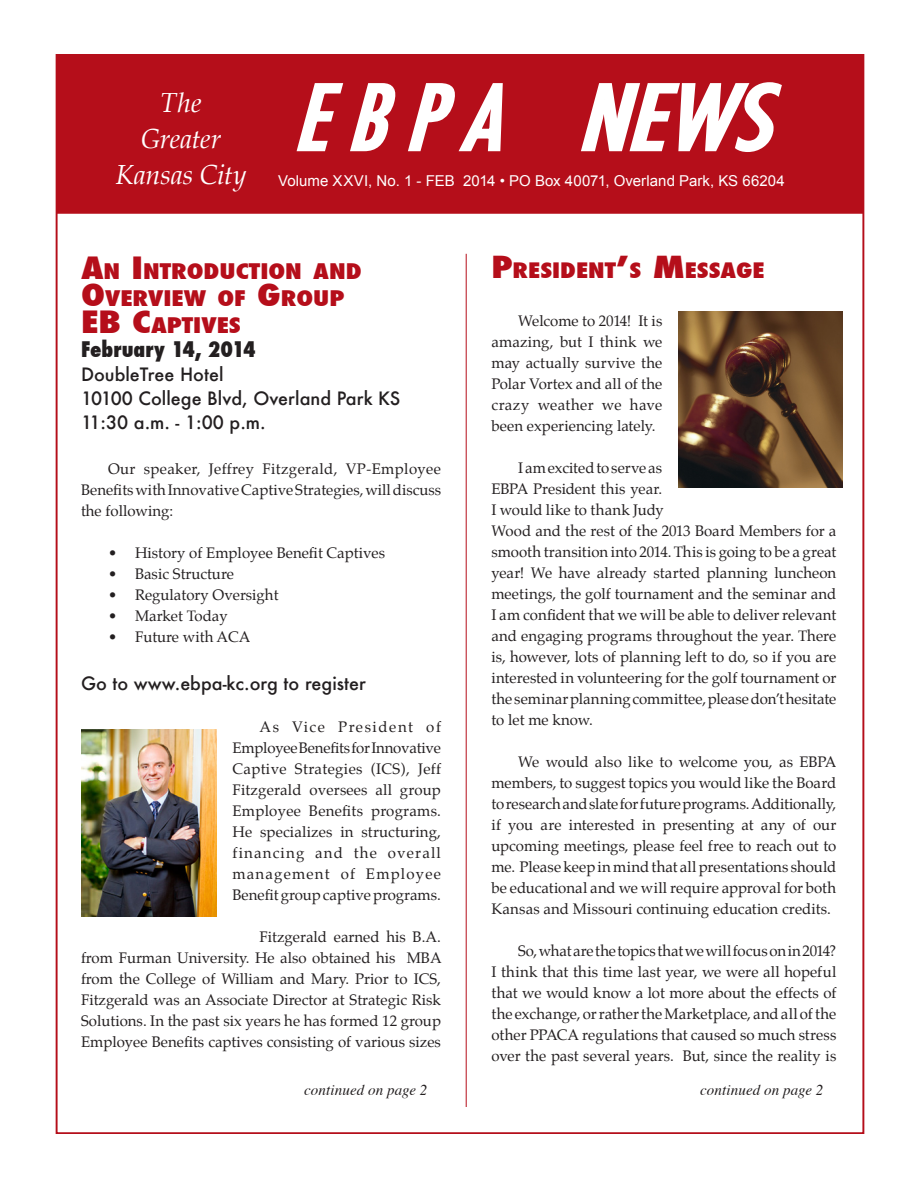
<style>
.page{position:relative;width:918px;height:1188px;background:#fff}
.page>*{position:absolute;margin:0;border:0;box-sizing:border-box;transform-origin:0 0}
.t1{font:italic 500 condensed 86.4px "Futura";color:#fff;scale:1.08 1}
.t2{font:italic 27px "Palatino";letter-spacing:-.005em;color:#fff}
.Headline{font:800 condensed 21px/27px "Futura";color:#b50e1a;scale:1.25 1}
.Headline-2{font:800 condensed 21px "Futura";color:#231f20}
.Headline-3{font:800 condensed 20.85px "Futura";color:#b50e1a;scale:1.25 1}
.Headline-4{font:500 18px "Futura";color:#231f20}
.Body_text{font:15px/21px "Palatino";color:#231f20;text-align:justify}
.t3{font:15px "Arial";letter-spacing:.005em;color:#fff}
.Body_text-2{font:italic 15px "Times";letter-spacing:.01em;color:#231f20}
.s1{font-size:30px}
.s2{font-size:29.7px}
</style>
<div class="page">
<div style="left:56px;top:54px;width:808px;height:160px;background:#b50e1a;border:2px solid #b50e1a"></div>
<img style="left:679px;top:311px;width:163px;height:177px">
<svg style="left:296px;top:83px;width:100px;height:69px"></svg>
<svg style="left:408px;top:83px;width:95px;height:69px"></svg>
<svg style="left:579px;top:54px;width:205px;height:98px"></svg>
<hr style="left:466px;top:254px;width:1px;height:853px;background:#b50e1a">
<img style="left:81px;top:729px;width:135px;height:187px">
<p class="t2" style="left:161px;top:82px;width:42px">The</p>
<p class="t2" style="left:141px;top:118px;width:82px">Greater</p>
<p class="t2" style="left:116px;top:154px;width:133px">Kansas City</p>
<p class="t1" style="left:293px;top:62px;width:471px">EBPA NEWS</p>
<p class="t3" style="left:278px;top:171px;width:508px">Volume XXVI, No. 1 - FEB 2014 • PO Box 40071, Overland Park, KS 66204</p>
<p class="Headline" style="left:81px;top:257px;width:226px"><span class="s1">A</span>N <span class="s1">I</span>NTRODUCTION AND<br><span class="s1">O</span>VERVIEW OF <span class="s1">G</span>ROUP</p>
<p class="Headline" style="left:81px;top:311px;width:129px"><span class="s1">EB C</span>APTIVES</p>
<p class="Headline-2" style="left:81px;top:334px;width:176px">February 14, 2014</p>
<p class="Headline-4" style="left:81px;top:362px;width:144px">DoubleTree Hotel</p>
<p class="Headline-4" style="left:81px;top:386px;width:321px">10100 College Blvd, Overland Park KS</p>
<p class="Headline-4" style="left:81px;top:410px;width:186px">11:30 a.m. - 1:00 p.m.</p>
<p class="Body_text" style="left:81px;top:458px;width:362px;text-indent:27px">Our speaker, Jeffrey Fitzgerald, VP-Employee Benefits with Innovative Captive Strategies, will discuss the following:</p>
<p class="Body_text" style="left:108px;top:542px;width:279px">• History of Employee Benefit Captives</p>
<p class="Body_text" style="left:108px;top:563px;width:127px">• Basic Structure</p>
<p class="Body_text" style="left:108px;top:584px;width:172px">• Regulatory Oversight</p>
<p class="Body_text" style="left:108px;top:605px;width:121px">• Market Today</p>
<p class="Body_text" style="left:108px;top:626px;width:144px">• Future with ACA</p>
<p class="Headline-4" style="left:81px;top:671px;width:286px">Go to www.ebpa-kc.org to register</p>
<p class="Body_text" style="left:232px;top:716px;width:210px;text-indent:27px">As Vice President of Employee Benefits for Innovative Captive Strategies (ICS), Jeff Fitzgerald oversees all group Employee Benefits programs.<br>He specializes in structuring, financing and the overall management of Employee Benefit group captive programs.</p>
<p class="Body_text" style="left:81px;top:926px;width:362px;text-indent:178px">Fitzgerald earned his B.A. from Furman University. He also obtained his MBA from the College of William and Mary. Prior to ICS, Fitzgerald was an Associate Director at Strategic Risk Solutions. In the past six years he has formed 12 group Employee Benefits captives consisting of various sizes</p>
<p class="Headline-3" style="left:491px;top:256px;width:220px"><span class="s2">P</span>RESIDENT<span class="s2">’</span>S <span class="s2">M</span>ESSAGE</p>
<p class="Body_text" style="left:491px;top:310px;width:173px;text-indent:27px">Welcome to 2014! It is amazing, but I think we may actually survive the Polar Vortex and all of the crazy weather we have been experiencing lately.</p>
<p class="Body_text" style="left:491px;top:457px;width:347px;text-align:left;text-indent:27px">I am excited to serve as<br>EBPA President this year.<br>I would like to thank Judy<br>Wood and the rest of the 2013 Board Members for a smooth transition into 2014. This is going to be a great year! We have already started planning luncheon meetings, the golf tournament and the seminar and I am confident that we will be able to deliver relevant and engaging programs throughout the year. There is, however, lots of planning left to do, so if you are interested in volunteering for the golf tournament or the seminar planning committee, please don’t hesitate to let me know.</p>
<p class="Body_text" style="left:491px;top:751px;width:347px;text-indent:27px">We would also like to welcome you, as EBPA members, to suggest topics you would like the Board to research and slate for future programs. Additionally, if you are interested in presenting at any of our upcoming meetings, please feel free to reach out to me. Please keep in mind that all presentations should be educational and we will require approval for both Kansas and Missouri continuing education credits.</p>
<p class="Body_text" style="left:491px;top:940px;width:347px;text-indent:27px">So, what are the topics that we will focus on in 2014?<br>I think that this time last year, we were all hopeful that we would know a lot more about the effects of the exchange, or rather the Marketplace, and all of the other PPACA regulations that caused so much stress over the past several years. But, since the reality is</p>
<p class="Body_text-2" style="left:304px;top:1077px;width:125px">continued on page 2</p>
<p class="Body_text-2" style="left:700px;top:1077px;width:125px">continued on page 2</p>
</div>
